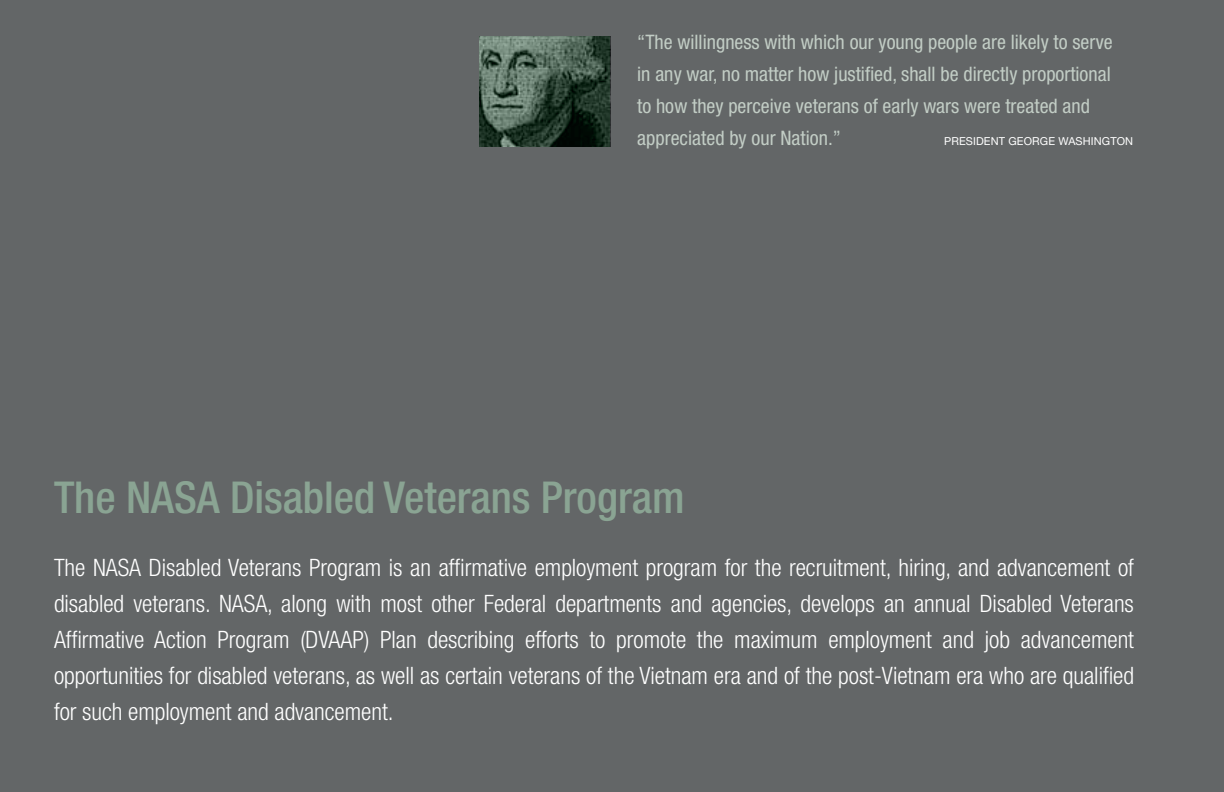
<style>
.page{position:relative;width:1224px;height:792px;background:#636667}
.page>*{position:absolute;margin:0;border:0;box-sizing:border-box;transform-origin:0 0}
.t1{font:500 condensed 44px "Helvetica Neue LT Std";color:#8aa493}
.t2{font:300 condensed 24px/36px "Helvetica Neue LT Std";color:#fff;text-align:justify}
.t3{font:condensed 20px/32px "Helvetica Neue LT Std";color:#c2cdc5}
.t4{font:11px "Helvetica Neue LT Std";letter-spacing:.01em;color:#fff}
</style>
<div class="page">
<img style="left:479px;top:36px;width:131px;height:111px">
<p class="t3" style="left:637px;top:26px;width:477px">“The willingness with which our young people are likely to serve in any war, no matter how justified, shall be directly proportional to how they perceive veterans of early wars were treated and appreciated by our Nation.”</p>
<p class="t4" style="left:944px;top:135px;width:190px">PRESIDENT GEORGE WASHINGTON</p>
<h2 class="t1" style="left:54px;top:471px;width:632px">The NASA Disabled Veterans Program</h2>
<p class="t2" style="left:54px;top:549px;width:1082px">The NASA Disabled Veterans Program is an affirmative employment program for the recruitment, hiring, and advancement of disabled veterans. NASA, along with most other Federal departments and agencies, develops an annual Disabled Veterans Affirmative Action Program (DVAAP) Plan describing efforts to promote the maximum employment and job advancement opportunities for disabled veterans, as well as certain veterans of the Vietnam era and of the post-Vietnam era who are qualified for such employment and advancement.</p>
</div>
